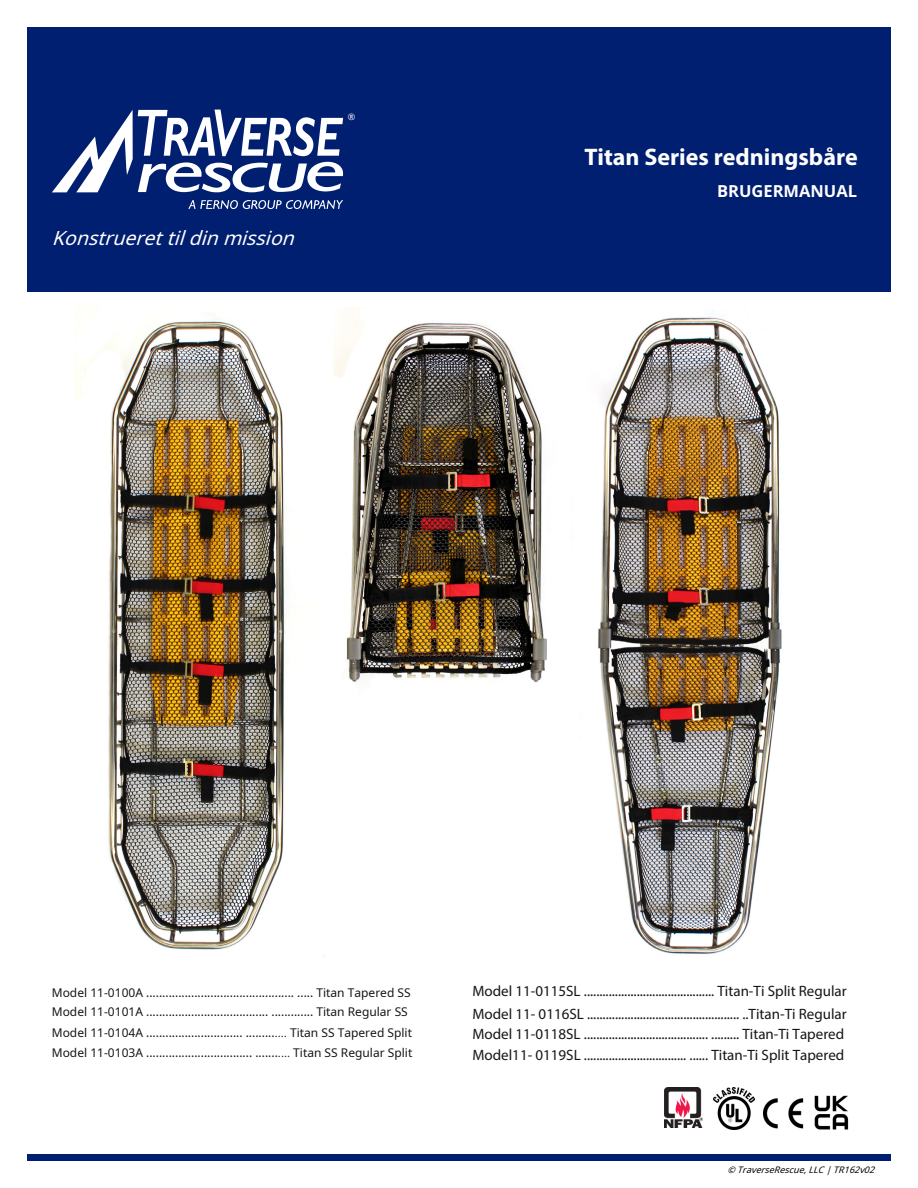
<style>
.page{position:relative;width:918px;height:1188px;background:#fff}
.page>*{position:absolute;margin:0;border:0;box-sizing:border-box;transform-origin:0 0}
.t1{font:700 24px "Myriad Pro";color:#fff}
.t2{font:italic 19.5px "Noto Sans";color:#fff}
.t3{font:700 16.5px "Noto Sans";color:#fff}
.t4{font:15px/23.5px "Myriad Pro";color:#171615}
.t5{font:12px/20px "Noto Sans";color:#171615}
.t6{font:italic 9px "Noto Sans";color:#020000}
.t7{font:9px "Noto Sans";color:#fff}
.s1{font-family:"Myriad Pro";font-weight:300;font-stretch:condensed;font-size:18px}
</style>
<div class="page">
<div style="left:27px;top:27px;width:864px;height:265px;background:#001f70"></div>
<svg style="left:188px;top:200px;width:155px;height:9px"></svg>
<svg style="left:52px;top:110px;width:292px;height:82px"></svg>
<div style="left:27px;top:1155px;width:864px;height:6px;background:#001f70"></div>
<img style="left:764px;top:1098px;width:40px;height:30px">
<img style="left:713px;top:1087px;width:42px;height:42px">
<img style="left:664px;top:1087px;width:38px;height:41px">
<img style="left:333px;top:308px;width:214px;height:374px">
<img style="left:598px;top:315px;width:184px;height:640px">
<img style="left:74px;top:311px;width:251px;height:645px">
<img style="left:815px;top:1096px;width:34px;height:33px">
<h2 class="t2" style="left:52px;top:224px;width:251px">Konstruerettildinmission</h2>
<p class="t7" style="left:348px;top:111px;width:9px">®</p>
<h1 class="t1" style="left:584px;top:141px;width:275px">Titan Series redningsbåre</h1>
<h3 class="t3" style="left:717px;top:180px;width:142px">BRUGERMANUAL</h3>
<p class="t5" style="left:52px;top:982px;width:362px">Model 11-0100A .............................................. ..... Titan Tapered SS Model 11-0101A ...................................... ............. Titan Regular SS Model 11-0104A .............................. .........<span class="s1">....</span> Titan SS Tapered Split Model 11-0103A ................................. .......<span class="s1">....</span> Titan SS Regular Split</p>
<p class="t4" style="left:472px;top:979px;width:376px">Model 11-0115SL .......................................... Titan-Ti Split Regular<br>Model 11- 0116SL ................................................. ..Titan-Ti Regular</p>
<p class="t4" style="left:472px;top:1024px;width:373px;line-height:20.5px">Model 11-0118SL ........................................ ......... Titan-Ti Tapered<br>Model11- 0119SL ................................. ...... Titan-Ti Split Tapered</p>
<p class="t6" style="left:727px;top:1163px;width:152px">© TraverseRescue,LLC|TR162v02</p>
</div>
